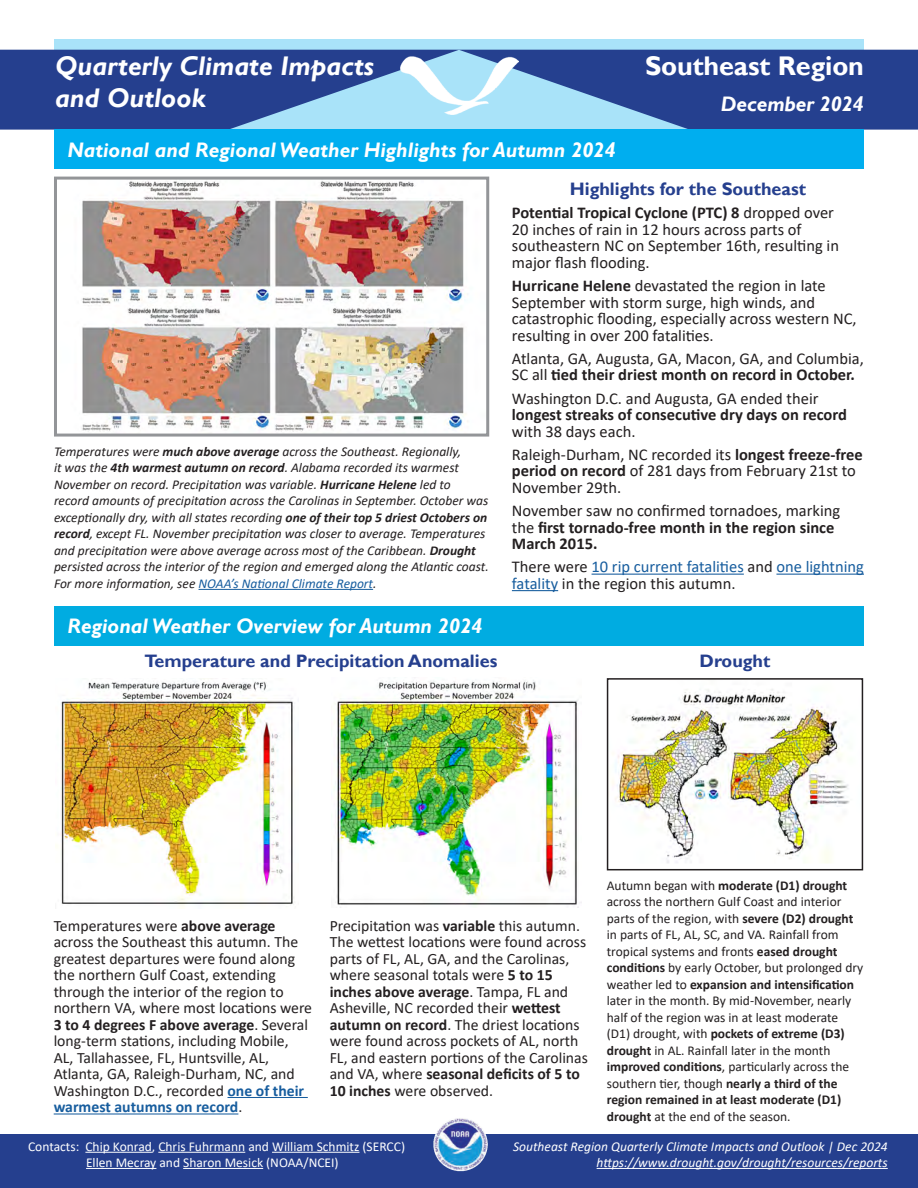
<style>
.page{position:relative;width:918px;height:1188px;background:#fff}
.page>*{position:absolute;margin:0;border:0;box-sizing:border-box;transform-origin:0 0}
.t1{font:italic 700 27px/32.4px "Gill Sans";color:#fff}
.t2{font:700 27px "Gill Sans";letter-spacing:-.005em;color:#fff}
.t3{font:italic 700 21px "Gill Sans";color:#fff}
.t4{font:700 18px "Gill Sans";color:#253f8e}
.body_text{font:16.5px/16.5px "Calibri";color:#231f20}
.body_text-2{font:700 16.5px/16.5px "Calibri";color:#231f20}
.body_text-3{font:16.5px/16.5px "Calibri";color:#175d9e}
.body_text-4{font:15.75px/16.5px "Calibri";color:#231f20}
.t5{font:italic 13.5px/16.5px "Calibri";color:#231f20}
.body_text-5{font:13.5px/16.5px "Calibri";color:#231f20}
.Footer_Right{font:italic 13.5px "Calibri";color:#fff}
.t6{font:13.5px/16.2px "Calibri";color:#fff}
.s1{font-weight:700}
.s2{font-weight:400}
.s3{color:#231f20}
.s4{color:#175d9e}
.s5{font-weight:700;color:#175d9e}
</style>
<div class="page">
<svg style="left:54px;top:39px;width:810px;height:11px;background:#a5def5"></svg>
<svg style="left:0;top:50px;width:918px;height:80px;background:#3c5da2"></svg>
<div style="left:0;top:1134px;width:918px;height:54px;background:#253f8e"></div>
<div style="left:54px;top:130px;width:810px;height:39px;background:#00aeef"></div>
<div style="left:54px;top:606px;width:810px;height:39px;background:#00ace1"></div>
<img style="left:432px;top:1116px;width:57px;height:57px;border-radius:28px">
<img style="left:400px;top:56px;width:119px;height:58px">
<hr style="left:592px;top:574px;width:152px;height:1px;background:#175d9e">
<hr style="left:776px;top:574px;width:88px;height:1px;background:#175d9e">
<hr style="left:512px;top:590px;width:46px;height:1px;background:#175d9e">
<hr style="left:199px;top:589px;width:174px;height:1px;background:#175d9e">
<hr style="left:228px;top:1097px;width:80px;height:1px;background:#175d9e">
<hr style="left:54px;top:1113px;width:184px;height:2px;background:#175d9e">
<img style="left:61px;top:679px;width:233px;height:229px">
<img style="left:334px;top:680px;width:248px;height:227px">
<hr style="left:597px;top:1168px;width:291px;height:1px;background:#fff">
<hr style="left:85px;top:1152px;width:67px;height:1px;background:#fff">
<hr style="left:158px;top:1152px;width:87px;height:1px;background:#fff">
<hr style="left:272px;top:1152px;width:88px;height:1px;background:#fff">
<hr style="left:86px;top:1168px;width:70px;height:1px;background:#fff">
<hr style="left:183px;top:1168px;width:80px;height:1px;background:#fff">
<img style="left:82px;top:181px;width:386px;height:251px">
<div style="left:54px;top:177px;width:435px;height:260px;border:3px solid #939598"></div>
<img style="left:612px;top:689px;width:238px;height:174px">
<div style="left:607px;top:678px;width:256px;height:192px;border:2px solid #231f20"></div>
<h1 class="t1" style="left:55px;top:50px;width:320px">Quarterly Climate Impacts and Outlook</h1>
<h2 class="t2" style="left:645px;top:49px;width:220px">Southeast Region</h2>
<h2 class="t3" style="left:721px;top:91px;width:145px">December 2024</h2>
<h3 class="t3" style="left:67px;top:137px;width:550px">National and Regional Weather Highlights for Autumn 2024</h3>
<h4 class="t4" style="left:570px;top:178px;width:238px">Highlights for the Southeast</h4>
<p class="body_text" style="left:512px;top:204px;width:329px"><span class="s1">Potential Tropical Cyclone (PTC) 8</span> dropped over 20 inches of rain in 12 hours across parts of southeastern NC on September 16th, resulting in major flash flooding.</p>
<p class="body_text" style="left:512px;top:277px;width:346px"><span class="s1">Hurricane Helene</span> devastated the region in late September with storm surge, high winds, and catastrophic flooding, especially across western NC, resulting in over 200 fatalities.</p>
<p class="body_text" style="left:512px;top:350px;width:354px">Atlanta, GA, Augusta, GA, Macon, GA, and Columbia,<br>SC all <span class="s1">tied their driest month on record in October.</span></p>
<p class="body_text" style="left:512px;top:389px;width:337px">Washington D.C. and Augusta, GA ended their <span class="s1">longest streaks of consecutive dry days on record </span>with 38 days each.</p>
<p class="body_text" style="left:512px;top:446px;width:352px">Raleigh-Durham, NC recorded its <span class="s1">longest freeze-free period on record</span> of 281 days from February 21st to<br>November 29th.</p>
<p class="body_text-2" style="left:512px;top:502px;width:330px"><span class="s2">November saw no confirmed tornadoes, marking the</span> first tornado-free month in the region since<br>March 2015.</p>
<p class="body_text-3" style="left:512px;top:558px;width:354px"><span class="s3">There were</span> 10 rip current fatalities <span class="s3">and</span> one lightning fatality <span class="s3">in the region this autumn.</span></p>
<p class="t5" style="left:54px;top:443px;width:436px">Temperatures were <span class="s1">much above average</span> across the Southeast. Regionally,<br>it was the <span class="s1">4th warmest autumn on record</span>. Alabama recorded its warmest November on record. Precipitation was variable. <span class="s1">Hurricane Helene</span> led to record amounts of precipitation across the Carolinas in September. October was exceptionally dry, with all states recording <span class="s1">one of their top 5 driest Octobers on record</span>, except FL. November precipitation was closer to average. Temperatures and precipitation were above average across most of the Caribbean. <span class="s1">Drought </span>persisted across the interior of the region and emerged along the Atlantic coast.<br>For more information, see <span class="s4">NOAA’s National Climate Report</span>.</p>
<h3 class="t3" style="left:68px;top:614px;width:417px">Regional Weather Overview for Autumn 2024</h3>
<h4 class="t4" style="left:145px;top:650px;width:354px">Temperature and Precipitation Anomalies</h4>
<h4 class="t4" style="left:700px;top:650px;width:72px">Drought</h4>
<p class="body_text-5" style="left:607px;top:877px;width:258px">Autumn began with <span class="s1">moderate (D1) drought </span>across the northern Gulf Coast and interior parts of the region, with <span class="s1">severe (D2) drought </span>in parts of FL, AL, SC, and VA. Rainfall from tropical systems and fronts <span class="s1">eased drought conditions</span> by early October, but prolonged dry weather led to <span class="s1">expansion and intensification </span>later in the month. By mid-November, nearly half of the region was in at least moderate (D1) drought, with <span class="s1">pockets of extreme (D3) drought</span> in AL. Rainfall later in the month <span class="s1">improved conditions</span>, particularly across the southern tier, though <span class="s1">nearly a third of the region remained in at least moderate (D1) drought</span> at the end of the season.</p>
<p class="body_text-4" style="left:54px;top:917px;width:260px">Temperatures were <span class="s1">above average </span>across the Southeast this autumn. The greatest departures were found along the northern Gulf Coast, extending through the interior of the region to northern VA, where most locations were <span class="s1">3 to 4 degrees F above average</span>. Several long-term stations, including Mobile, AL, Tallahassee, FL, Huntsville, AL, Atlanta, GA, Raleigh-Durham, NC, and Washington D.C., recorded <span class="s5">one of their warmest autumns on record</span>.</p>
<p class="body_text-4" style="left:330px;top:917px;width:260px">Precipitation was <span class="s1">variable</span> this autumn.<br>The wettest locations were found across parts of FL, AL, GA, and the Carolinas, where seasonal totals were <span class="s1">5 to 15 inches above average</span>. Tampa, FL and Asheville, NC recorded their <span class="s1">wettest autumn on record</span>. The driest locations were found across pockets of AL, north FL, and eastern portions of the Carolinas and VA, where <span class="s1">seasonal deficits of 5 to 10 inches</span> were observed.</p>
<p class="Footer_Right" style="left:513px;top:1137px;width:376px">Southeast Region Quarterly Climate Impacts and Outlook | Dec 2024</p>
<p class="Footer_Right" style="left:597px;top:1153px;width:293px">https://www.drought.gov/drought/resources/reports</p>
<p class="t6" style="left:86px;top:1138px;width:321px;text-indent:-58px">Contacts: Chip Konrad, Chris Fuhrmann and William Schmitz (SERCC)<br>Ellen Mecray and Sharon Mesick (NOAA/NCEI)</p>
</div>
